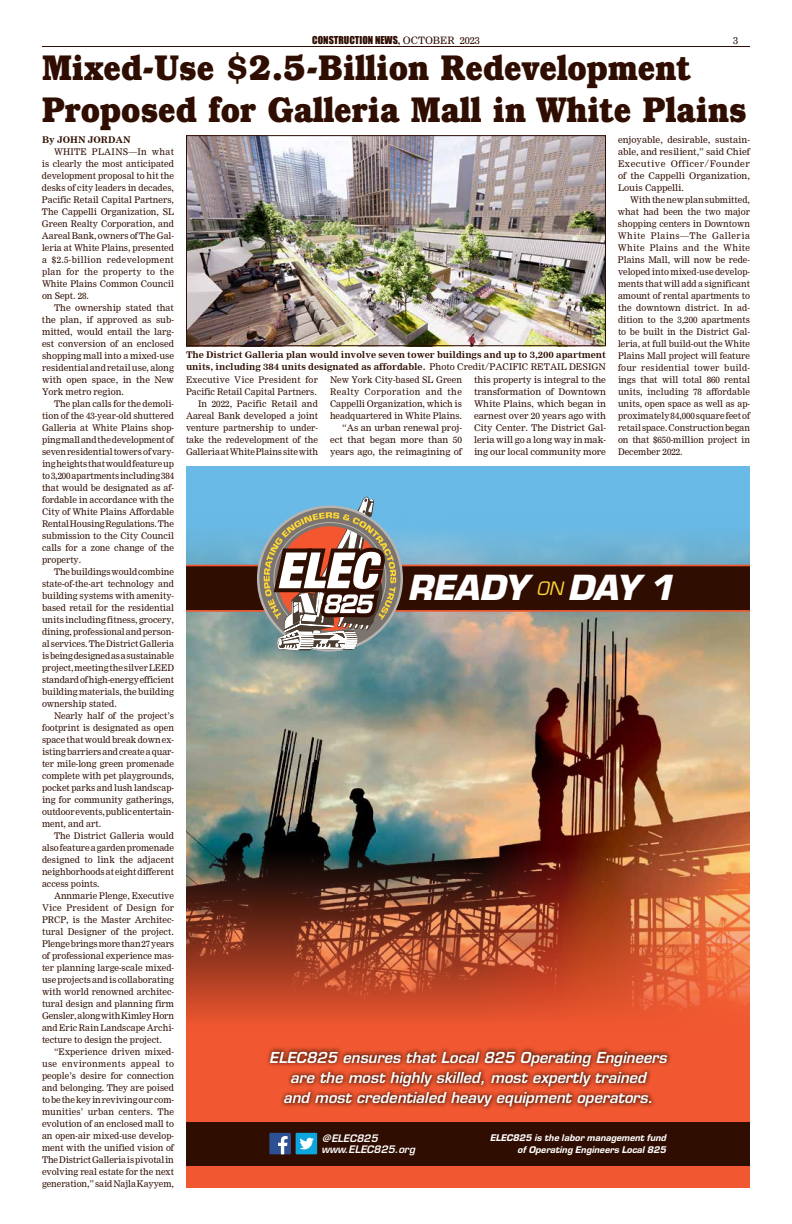
<style>
.page{position:relative;width:792px;height:1224px;background:#fff}
.page>*{position:absolute;margin:0;border:0;box-sizing:border-box;transform-origin:0 0}
.t1{font:italic 900 37.9px "Eurostile";letter-spacing:-.015em;color:#fff}
.t2{font:700 36px/42px "Bookman Std";color:#2f0d00;scale:.88 1}
.t3{font:italic 600 14.7px/20.3px "Eurostile";color:#fff;text-align:center}
.t4{font:10.1px/12.1px "Eurostile Hea Ita";color:#fff;text-align:right}
.t5{font:italic 600 10.1px/10.9px "Eurostile";color:#fff}
.t6{font:10px "Impact";color:#2f0d00}
.t7{font:10px "Nimrod Cyr";color:#2f0d00}
.t8{font:9px/12px "Nimrod Cyr";color:#2f0d00;text-align:justify}
.t9{font:700 9px/12px "Nimrod Cyr";color:#2f0d00}
.s1{font-family:"Times New Roman";font-weight:700}
.s2{font-family:"Nimrod Cyr"}
.s3{font-weight:400}
.s4{font-weight:400;font-size:18px;color:#ffd635}
</style>
<div class="page">
<hr style="left:42px;top:46px;width:708px;height:1px;background:#2f0d00">
<div style="left:186px;top:466px;width:564px;height:548px;background:#69bae7"></div>
<div style="left:186px;top:674px;width:564px;height:514px;background:#f15831"></div>
<img style="left:186px;top:650px;width:564px;height:370px">
<svg style="left:186px;top:497px;width:564px;height:153px"></svg>
<div style="left:186px;top:1122px;width:564px;height:44px;background:#2f0d00"></div>
<div style="left:269px;top:1133px;width:22px;height:21px;background:#2d4f94"></div>
<svg style="left:278px;top:1136px;width:10px;height:18px"></svg>
<div style="left:296px;top:1133px;width:21px;height:21px;background:#0ca5de"></div>
<svg style="left:300px;top:1138px;width:14px;height:11px"></svg>
<div style="left:265px;top:1046px;width:407px;height:66px;background:#2f0d00;opacity:.75"></div>
<img style="left:188px;top:137px;width:416px;height:207px">
<div style="left:186px;top:135px;width:420px;height:211px;border:1px solid #2f0d00"></div>
<p class="t6" style="left:312px;top:32px;width:169px">CONSTRUCTION NEWS<span class="s1">,</span> <span class="s2">OCTOBER 2023</span></p>
<p class="t7" style="left:733px;top:34px;width:6px">3</p>
<h2 class="t2" style="left:42px;top:46px;width:802px">Mixed-Use $2.5-Billion Redevelopment<br>Proposed for Galleria Mall in White Plains</h2>
<p class="t9" style="left:42px;top:134px;width:90px">By JOHN JORDAN</p>
<p class="t8" style="left:42px;top:146px;width:134px;text-indent:12px">WHITE PLAINS—In what is clearly the most anticipated development proposal to hit the desks of city leaders in decades, Pacific Retail Capital Partners, The Cappelli Organization, SL Green Realty Corporation, and Aareal Bank, owners of The Gal&shy;leria at White Plains, presented a $2.5-billion redevelopment plan for the property to the White Plains Common Council on Sept. 28.</p>
<p class="t8" style="left:42px;top:302px;width:134px;text-indent:12px">The ownership stated that the plan, if approved as sub&shy;mitted, would entail the larg&shy;est conversion of an enclosed shopping mall into a mixed-use residential and retail use, along with open space, in the New York metro region.</p>
<p class="t8" style="left:42px;top:398px;width:134px;text-indent:12px">The plan calls for the demoli&shy;tion of the 43-year-old shuttered Galleria at White Plains shop&shy;ping mall and the development of seven residential towers of vary&shy;ing heights that would feature up to 3,200 apartments including 384 that would be designated as af&shy;fordable in accordance with the City of White Plains Affordable Rental Housing Regulations. The submission to the City Council calls for a zone change of the property.</p>
<p class="t8" style="left:42px;top:566px;width:134px;text-indent:12px">The buildings would combine state-of-the-art technology and building systems with amenity&shy;based retail for the residential units including fitness, grocery, dining, professional and person&shy;al services. The District Galleria is being designed as a sustainable project, meeting the silver LEED standard of high-energy efficient building materials, the building ownership stated.</p>
<p class="t8" style="left:42px;top:710px;width:134px;text-indent:12px">Nearly half of the project’s footprint is designated as open space that would break down ex&shy;isting barriers and create a quar&shy;ter mile-long green promenade complete with pet playgrounds, pocket parks and lush landscap&shy;ing for community gatherings, outdoor events, public entertain&shy;ment, and art.</p>
<p class="t8" style="left:42px;top:830px;width:134px;text-indent:12px">The District Galleria would also feature a garden promenade designed to link the adjacent neighborhoods at eight different access points.</p>
<p class="t8" style="left:42px;top:890px;width:134px;text-indent:12px">Annmarie Plenge, Executive Vice President of Design for PRCP, is the Master Architec&shy;tural Designer of the project.<br>Plenge brings more than 27 years of professional experience mas&shy;ter planning large-scale mixed&shy;use projects and is collaborating with world renowned architec&shy;tural design and planning firm Gensler, along with Kimley Horn and Eric Rain Landscape Archi&shy;tecture to design the project.</p>
<p class="t8" style="left:42px;top:1046px;width:134px;text-indent:12px">“Experience driven mixed&shy;use environments appeal to people’s desire for connection and belonging. They are poised to be the key in reviving our com&shy;munities’ urban centers. The evolution of an enclosed mall to an open-air mixed-use develop&shy;ment with the unified vision of The District Galleria is pivotal in evolving real estate for the next generation,” said Najla Kayyem,</p>
<p class="t8" style="left:618px;top:134px;width:134px">enjoyable, desirable, sustain&shy;able, and resilient,” said Chief Executive Officer/Founder of the Cappelli Organization, Louis Cappelli.</p>
<p class="t8" style="left:618px;top:194px;width:134px;text-indent:12px">With the new plan submitted, what had been the two major shopping centers in Downtown White Plains—The Galleria White Plains and the White Plains Mall, will now be rede&shy;veloped into mixed-use develop&shy;ments that will add a significant amount of rental apartments to the downtown district. In ad&shy;dition to the 3,200 apartments to be built in the District Gal&shy;leria, at full build-out the White Plains Mall project will feature four residential tower build&shy;ings that will total 860 rental units, including 78 affordable units, open space as well as ap&shy;proximately 84,000 square feet of retail space. Construction began on that $650-million project in December 2022.</p>
<p class="t9" style="left:186px;top:349px;width:422px">The District Galleria plan would involve seven tower buildings and up to 3,200 apartment units, including 384 units designated as affordable. <span class="s3">Photo Credit/PACIFIC RETAIL DESIGN</span></p>
<p class="t8" style="left:186px;top:374px;width:134px;text-align:right">Executive Vice President for<br>Pacific Retail Capital Partners.<br>In 2022, Pacific Retail and<br>Aareal Bank developed a joint venture partnership to under&shy;take the redevelopment of the<br>Galleria at White Plains site with</p>
<p class="t8" style="left:330px;top:374px;width:134px;text-align:right">New York City-based SL Green<br>Realty Corporation and the<br>Cappelli Organization, which is headquartered in White Plains. “As an urban renewal proj&shy;ect that began more than 50 years ago, the reimagining of</p>
<p class="t8" style="left:474px;top:374px;width:134px">this property is integral to the transformation of Downtown White Plains, which began in earnest over 20 years ago with City Center. The District Gal&shy;leria will go a long way in mak&shy;ing our local community more</p>
<h1 class="t1" style="left:409px;top:560px;width:268px">READY <span class="s4">ON</span> DAY 1</h1>
<h3 class="t3" style="left:269px;top:1047px;width:399px">ELEC825 ensures that Local 825 Operating Engineers are the most highly skilled, most expertly trained<br>and most credentialed heavy equipment operators.</h3>
<p class="t5" style="left:322px;top:1133px;width:95px">@ELEC825 www.ELEC825.org</p>
<p class="t4" style="left:490px;top:1131px;width:178px">ELEC825 is the labor management fund of Operating Engineers Local 825</p>
</div>
